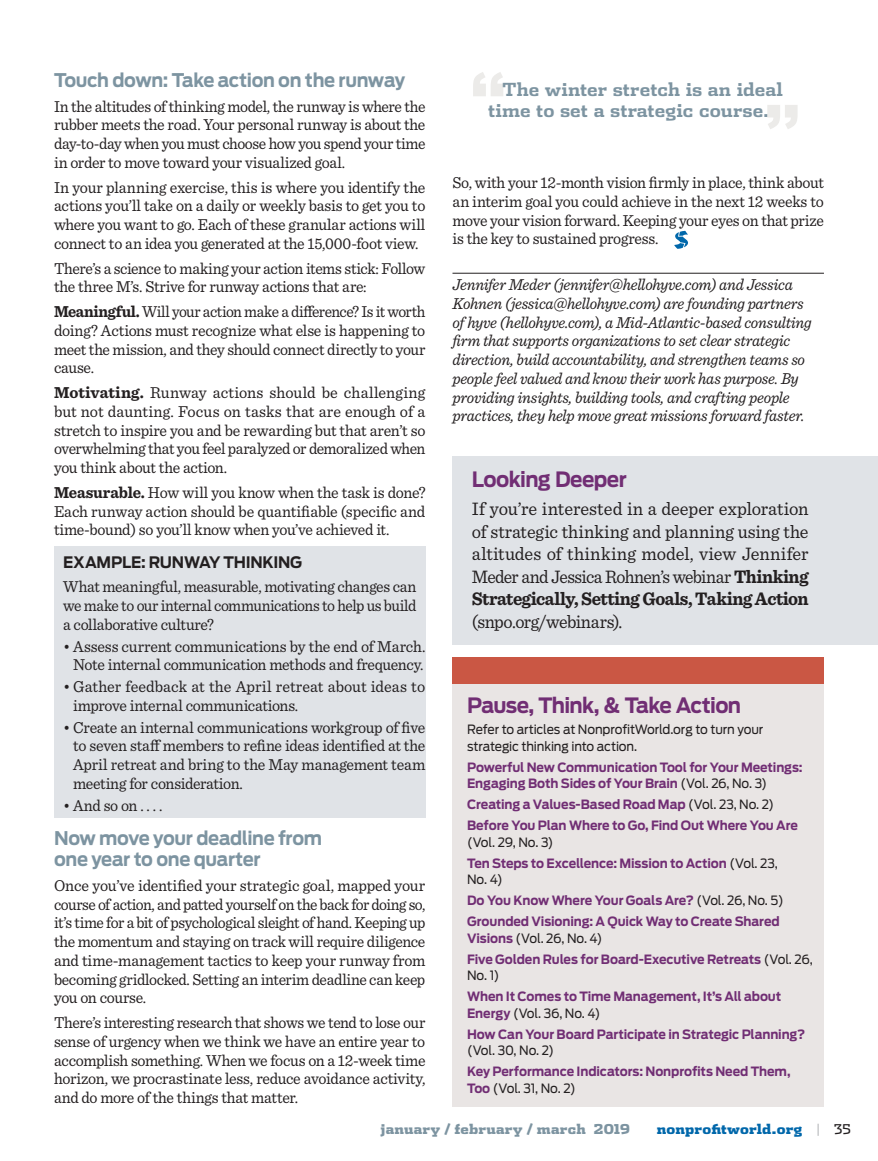
<style>
.page{position:relative;width:878px;height:1161px;background:#fff}
.page>*{position:absolute;margin:0;border:0;box-sizing:border-box;transform-origin:0 0}
.Pull_Quote{font:700 72px "Antenna";color:#ecebe9}
.Sidebar_Head{font:700 21px "Antenna";letter-spacing:-.035em;color:#712e74;scale:.95 1}
.Feature_Copy{font:18.9px/22.5px "Sentinel";letter-spacing:-.03em;color:#231f20;text-align:justify}
.Reg_Feature_Sub2{font:700 18.75px/21px "Antenna";letter-spacing:-.02em;color:#7d94a1;scale:.95 1}
.Pull_Quote-2{font:700 18px/21px "Dispatch";color:#7d94a1}
.Feature_Copy-2{font:16.5px/18.8px "Sentinel";letter-spacing:-.015em;color:#231f20;text-align:justify;scale:.96 1}
.Feature_Copy-3{font:16.5px/18.8px "Sentinel";letter-spacing:-.015em;color:#231f20;text-align:justify;scale:.95 1}
.Article_Credit_w__ru{font:italic 16.5px/18.8px "Sentinel";letter-spacing:-.02em;color:#231f20;scale:.95 1}
.Feature_Copy-4{font:16.5px/18.8px "Sentinel";letter-spacing:-.015em;color:#231f20;text-align:justify}
.Feature_Copy-5{font:16.5px/18.8px "Sentinel";letter-spacing:-.015em;color:#231f20;text-align:justify;scale:.93 1}
.Reg_Feature_Sub3{font:700 15.75px "Antenna";letter-spacing:-.015em;color:#231f20;scale:.95 1}
.t1{font:900 13.5px "Dispatch";letter-spacing:.015em;color:#7d94a1}
.t2{font:900 13.5px "Dispatch";letter-spacing:.01em;color:#0067aa}
.Sidebar_Sans_Copy{font:700 12.75px/16.5px "Antenna";letter-spacing:-.01em;color:#712e74;scale:.95 1}
.Sidebar_Sans_Copy-2{font:12.75px/16.5px "Antenna";letter-spacing:-.015em;color:#231f20;scale:.95 1}
.s1{font-weight:700}
.s2{font-weight:400;color:#231f20}
.s3{font-weight:400;color:#bcbdc0}
</style>
<div class="page">
<div style="left:54px;top:546px;width:371px;height:272px;background:#e0e3e7"></div>
<hr style="left:452px;top:273px;width:372px;height:1px;background:#231f20">
<svg style="left:674px;top:231px;width:14px;height:18px"></svg>
<div style="left:452px;top:670px;width:372px;height:437px;background:#e9e5e4"></div>
<div style="left:452px;top:657px;width:372px;height:26px;background:#ca5744"></div>
<div style="left:452px;top:456px;width:426px;height:189px;background:#e0e3e7"></div>
<p class="Reg_Feature_Sub2" style="left:54px;top:70px;width:371px">Touch down: Take action on the runway</p>
<p class="Feature_Copy-3" style="left:54px;top:96px;width:392px">In the altitudes of thinking model, the runway is where the rubber meets the road. Your personal runway is about the day-to-day when you must choose how you spend your time in order to move toward your visualized goal.</p>
<p class="Feature_Copy-2" style="left:54px;top:177px;width:388px">In your planning exercise, this is where you identify the actions you’ll take on a daily or weekly basis to get you to where you want to go. Each of these granular actions will connect to an idea you generated at the 15,000-foot view.</p>
<p class="Feature_Copy-3" style="left:54px;top:258px;width:392px">There’s a science to making your action items stick: Follow the three M’s. Strive for runway actions that are:</p>
<p class="Feature_Copy-5" style="left:54px;top:301px;width:401px"><span class="s1">Meaningful.</span> Will your action make a difference? Is it worth doing? Actions must recognize what else is happening to meet the mission, and they should connect directly to your cause.</p>
<p class="Feature_Copy-4" style="left:54px;top:382px;width:373px"><span class="s1">Motivating.</span> Runway actions should be challenging but not daunting. Focus on tasks that are enough of a stretch to inspire you and be rewarding but that aren’t so overwhelming that you feel paralyzed or demoralized when you think about the action.</p>
<p class="Feature_Copy-2" style="left:54px;top:482px;width:388px"><span class="s1">Measurable.</span> How will you know when the task is done?<br>Each runway action should be quantifiable (specific and time-bound) so you’ll know when you’ve achieved it.</p>
<p class="Reg_Feature_Sub3" style="left:63px;top:553px;width:253px">EXAMPLE: RUNWAY THINKING</p>
<p class="Feature_Copy-3" style="left:63px;top:577px;width:373px">What meaningful, measurable, motivating changes can we make to our internal communications to help us build a collaborative culture?</p>
<p class="Feature_Copy-2" style="left:63px;top:636px;width:379px;text-align:center">• Assess current communications by the end of March.<br>Note internal communication methods and frequency.</p>
<p class="Feature_Copy-4" style="left:73px;top:676px;width:353px;text-indent:-10px">• Gather feedback at the April retreat about ideas to improve internal communications.</p>
<p class="Feature_Copy-2" style="left:73px;top:717px;width:368px;text-indent:-10px">• Create an internal communications workgroup of five to seven staff members to refine ideas identified at the April retreat and bring to the May management team meeting for consideration.</p>
<p class="Feature_Copy-3" style="left:63px;top:795px;width:106px">• And so on . . . .</p>
<p class="Reg_Feature_Sub2" style="left:54px;top:828px;width:284px">Now move your deadline from one year to one quarter</p>
<p class="Feature_Copy-2" style="left:54px;top:875px;width:388px">Once you’ve identified your strategic goal, mapped your course of action, and patted yourself on the back for doing so, it’s time for a bit of psychological sleight of hand. Keeping up the momentum and staying on track will require diligence and time-management tactics to keep your runway from becoming gridlocked. Setting an interim deadline can keep you on course.</p>
<p class="Feature_Copy-3" style="left:54px;top:1012px;width:392px">There’s interesting research that shows we tend to lose our sense of urgency when we think we have an entire year to accomplish something. When we focus on a 12-week time horizon, we procrastinate less, reduce avoidance activity, and do more of the things that matter.</p>
<p class="Pull_Quote" style="left:469px;top:56px;width:40px">“</p>
<p class="Pull_Quote-2" style="left:488px;top:78px;width:296px;text-indent:14px">The winter stretch is an ideal time to set a strategic course.</p>
<p class="Pull_Quote" style="left:763px;top:89px;width:40px">”</p>
<p class="Feature_Copy-3" style="left:452px;top:172px;width:392px">So, with your 12-month vision firmly in place, think about an interim goal you could achieve in the next 12 weeks to move your vision forward. Keeping your eyes on that prize is the key to sustained progress.</p>
<p class="Article_Credit_w__ru" style="left:452px;top:274px;width:379px">Jennifer Meder (jennifer@hellohyve.com) and Jessica Kohnen (jessica@hellohyve.com) are founding partners of hyve (hellohyve.com), a Mid-Atlantic-based consulting firm that supports organizations to set clear strategic direction, build accountability, and strengthen teams so people feel valued and know their work has purpose. By providing insights, building tools, and crafting people practices, they help move great missions forward faster.</p>
<p class="Sidebar_Head" style="left:472px;top:467px;width:164px">Looking Deeper</p>
<p class="Feature_Copy" style="left:472px;top:496px;width:338px">If you’re interested in a deeper exploration of strategic thinking and planning using the altitudes of thinking model, view Jennifer Meder and Jessica Rohnen’s webinar <span class="s1">Thinking Strategically, Setting Goals, Taking Action </span>(snpo.org/webinars).</p>
<p class="Sidebar_Head" style="left:467px;top:693px;width:290px">Pause, Think, &amp; Take Action</p>
<p class="Sidebar_Sans_Copy-2" style="left:467px;top:722px;width:313px">Refer to articles at NonprofitWorld.org to turn your strategic thinking into action.</p>
<p class="Sidebar_Sans_Copy" style="left:467px;top:759px;width:355px">Powerful New Communication Tool for Your Meetings:<br>Engaging Both Sides of Your Brain <span class="s2">(Vol. 26, No. 3)</span></p>
<p class="Sidebar_Sans_Copy" style="left:467px;top:796px;width:325px">Creating a Values-Based Road Map <span class="s2">(Vol. 23, No. 2)</span></p>
<p class="Sidebar_Sans_Copy" style="left:467px;top:817px;width:350px">Before You Plan Where to Go, Find Out Where You Are <span class="s2">(Vol. 29, No. 3)</span></p>
<p class="Sidebar_Sans_Copy" style="left:467px;top:855px;width:329px">Ten Steps to Excellence: Mission to Action <span class="s2">(Vol. 23,<br>No. 4)</span></p>
<p class="Sidebar_Sans_Copy" style="left:467px;top:892px;width:335px">Do You Know Where Your Goals Are? <span class="s2">(Vol. 26, No. 5)</span></p>
<p class="Sidebar_Sans_Copy" style="left:467px;top:913px;width:330px">Grounded Visioning: A Quick Way to Create Shared<br>Visions <span class="s2">(Vol. 26, No. 4)</span></p>
<p class="Sidebar_Sans_Copy" style="left:467px;top:951px;width:365px">Five Golden Rules for Board-Executive Retreats <span class="s2">(Vol. 26,<br>No. 1)</span></p>
<p class="Sidebar_Sans_Copy" style="left:467px;top:988px;width:332px">When It Comes to Time Management, It’s All about<br>Energy <span class="s2">(Vol. 36, No. 4)</span></p>
<p class="Sidebar_Sans_Copy" style="left:467px;top:1026px;width:357px">How Can Your Board Participate in Strategic Planning? <span class="s2">(Vol. 30, No. 2)</span></p>
<p class="Sidebar_Sans_Copy" style="left:467px;top:1063px;width:342px">Key Performance Indicators: Nonprofits Need Them,<br>Too <span class="s2">(Vol. 31, No. 2)</span></p>
<p class="t1" style="left:380px;top:1119px;width:251px">january / february / march 2019</p>
<p class="t2" style="left:657px;top:1119px;width:196px">nonprofitworld.org <span class="s3">|</span> <span class="s2">35</span></p>
</div>
